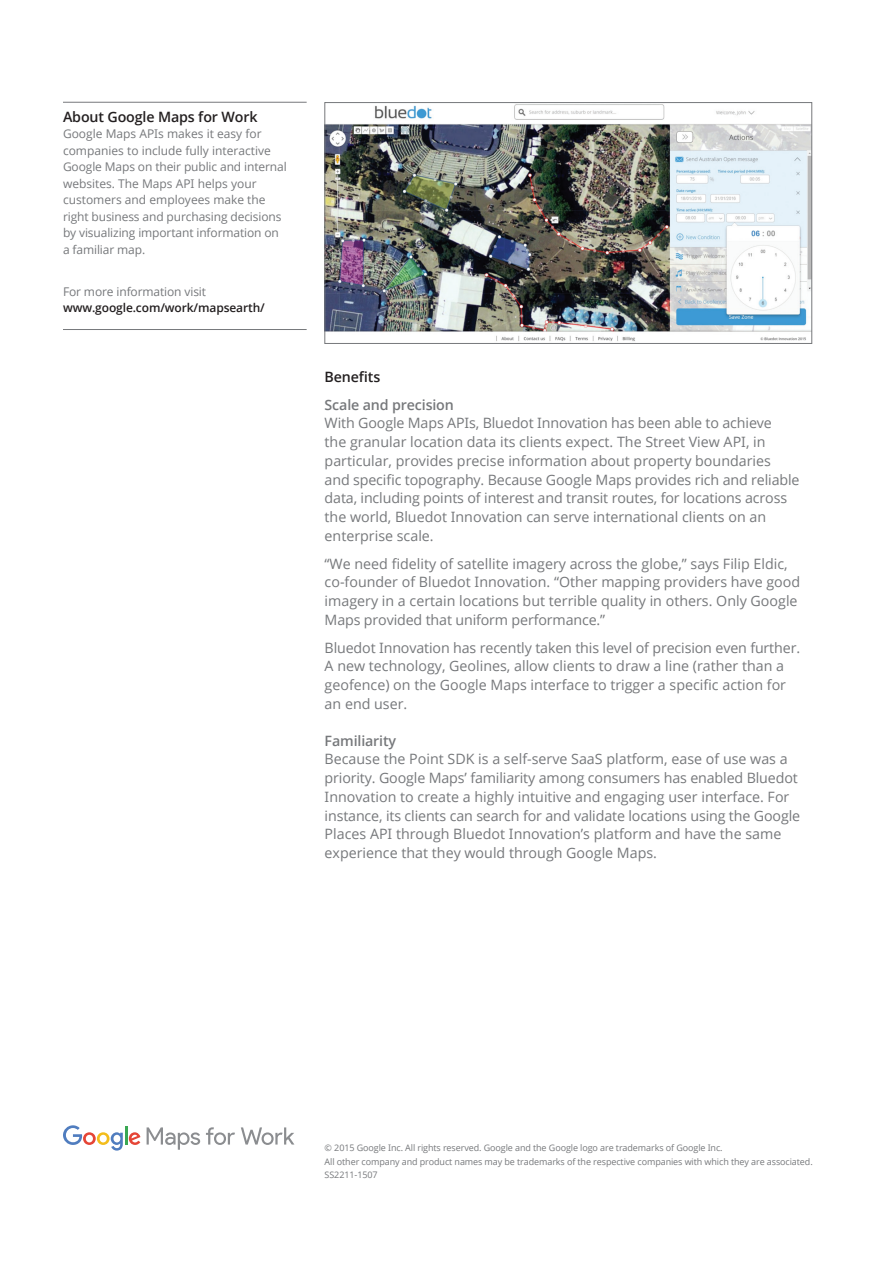
<style>
.page{position:relative;width:893px;height:1263px;background:#fff}
.page>*{position:absolute;margin:0;border:0;box-sizing:border-box;transform-origin:0 0}
.Body_Text{font:14.25px/18.8px "Open Sans";color:#76787b}
.Body_Text_Subhead{font:600 14.25px "Open Sans";letter-spacing:-.01em;color:#76787b}
.Sidebar_Subhead{font:600 14.25px "Open Sans";letter-spacing:-.01em;color:#231f20}
.Body_Text_Subhead-2{font:600 14.25px "Open Sans";letter-spacing:-.01em;color:#231f20}
.Sidebar_text{font:12px/16.5px "Open Sans";letter-spacing:-.01em;color:#76787b}
.Sidebar_text-2{font:600 12px/16.5px "Open Sans";letter-spacing:-.01em;color:#231f20}
.End_Footer__copyrigh{font:9px "Open Sans";letter-spacing:-.01em;color:#76787b}
.End_Footer__Job_Numb{font:9px "Open Sans";letter-spacing:-.01em;color:#76787b}
.s1{font-weight:400;color:#76787b}
</style>
<div class="page">
<svg style="left:147px;top:1127px;width:53px;height:23px"></svg>
<svg style="left:206px;top:1127px;width:29px;height:18px"></svg>
<svg style="left:241px;top:1127px;width:53px;height:18px"></svg>
<svg style="left:63px;top:1125px;width:77px;height:25px"></svg>
<hr style="left:63px;top:102px;width:244px;height:1px;background:#76787b">
<hr style="left:63px;top:329px;width:244px;height:1px;background:#76787b">
<img style="left:327px;top:104px;width:483px;height:238px">
<div style="left:325px;top:102px;width:487px;height:242px;border:1px solid #76787b"></div>
<p class="Sidebar_Subhead" style="left:63px;top:107px;width:196px">About Google Maps for Work</p>
<p class="Sidebar_text" style="left:63px;top:126px;width:225px">Google Maps APIs makes it easy for companies to include fully interactive Google Maps on their public and internal websites. The Maps API helps your customers and employees make the right business and purchasing decisions by visualizing important information on a familiar map.</p>
<p class="Sidebar_text-2" style="left:63px;top:283px;width:203px"><span class="s1">For more information visit </span>www.google.com/work/mapsearth/</p>
<p class="Body_Text_Subhead-2" style="left:325px;top:367px;width:57px">Benefits</p>
<p class="Body_Text_Subhead" style="left:325px;top:395px;width:131px">Scale and precision</p>
<p class="Body_Text" style="left:325px;top:413px;width:476px">With Google Maps APIs, Bluedot Innovation has been able to achieve<br>the granular location data its clients expect. The Street View API, in particular, provides precise information about property boundaries and specific topography. Because Google Maps provides rich and reliable data, including points of interest and transit routes, for locations across the world, Bluedot Innovation can serve international clients on an enterprise scale.</p>
<p class="Body_Text" style="left:325px;top:554px;width:477px">“We need fidelity of satellite imagery across the globe,” says Filip Eldic, co-founder of Bluedot Innovation. “Other mapping providers have good imagery in a certain locations but terrible quality in others. Only Google Maps provided that uniform performance.”</p>
<p class="Body_Text" style="left:325px;top:638px;width:477px">Bluedot Innovation has recently taken this level of precision even further.<br>A new technology, Geolines, allow clients to draw a line (rather than a geofence) on the Google Maps interface to trigger a specific action for an end user.</p>
<p class="Body_Text_Subhead" style="left:325px;top:731px;width:73px">Familiarity</p>
<p class="Body_Text" style="left:325px;top:749px;width:477px">Because the Point SDK is a self-serve SaaS platform, ease of use was a priority. Google Maps’ familiarity among consumers has enabled Bluedot Innovation to create a highly intuitive and engaging user interface. For instance, its clients can search for and validate locations using the Google Places API through Bluedot Innovation’s platform and have the same experience that they would through Google Maps.</p>
<p class="End_Footer__copyrigh" style="left:325px;top:1142px;width:400px">© 2015 Google Inc. All rights reserved. Google and the Google logo are trademarks of Google Inc.</p>
<p class="End_Footer__copyrigh" style="left:325px;top:1155px;width:490px">All other company and product names may be trademarks of the respective companies with which they are associated.</p>
<p class="End_Footer__Job_Numb" style="left:325px;top:1169px;width:55px">SS2211-1507</p>
</div>
